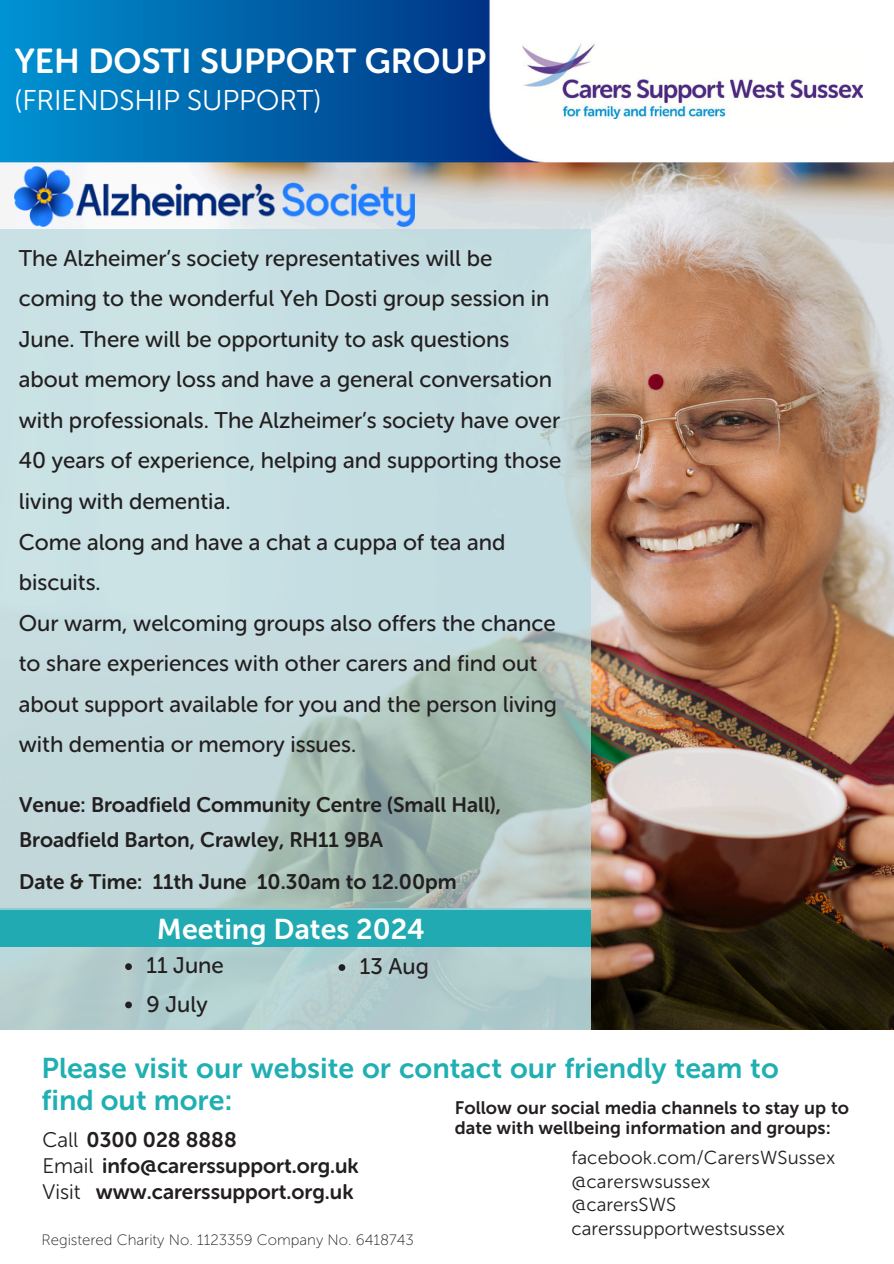
<style>
.page{position:relative;width:894px;height:1264px;background:#fff}
.page>*{position:absolute;margin:0;border:0;box-sizing:border-box;transform-origin:0 0}
.t1{font:34.5px "Museo Sans Rounded 700";color:#fff}
.t2{font:28.5px/31.5px "Museo Sans 700";color:#20afb2}
.t3{font:28.5px "Museo Sans Rounded 300";color:#fff}
.t4{font:28.5px "Museo Sans 700";color:#fff}
.t5{font:22.5px/40.5px "Museo Sans Rounded 500";color:#231f20}
.t6{font:21px/34.8px "Museo Sans Rounded 700";color:#231f20}
.t7{font:21px "Museo Sans Rounded 300";color:#231f20}
.t8{font:18.75px/23.4px "Museo Sans 300";letter-spacing:.005em;color:#231f20}
.t9{font:18px/20.2px "Museo Sans 700";color:#231f20}
.t10{font:15px "Museo Sans 100";color:#231f20}
.s1{font-family:"Museo Sans Rounded 300"}
</style>
<div class="page">
<img style="left:2px;top:179px;width:891px;height:851px">
<img style="left:0;top:0;width:893px;height:179px">
<img style="left:522px;top:43px;width:339px;height:75px">
<div style="left:0;top:946px;width:590px;height:87px;background:#b3cdcd"></div>
<div style="left:0;top:908px;width:590px;height:38px;background:#21aab1"></div>
<svg style="left:0;top:229px;width:590px;height:680px;fill:#c4dce0"></svg>
<img style="left:15px;top:167px;width:399px;height:59px">
<div style="left:0;top:1030px;width:893px;height:233px;background:#fff"></div>
<svg style="left:125px;top:963px;width:7px;height:7px"></svg>
<svg style="left:125px;top:1001px;width:7px;height:7px"></svg>
<svg style="left:338px;top:964px;width:7px;height:6px"></svg>
<p class="t1" style="left:15px;top:41px;width:473px">YEH DOSTI SUPPORT GROUP</p>
<h3 class="t3" style="left:15px;top:83px;width:307px">(FRIENDSHIP SUPPORT)</h3>
<p class="t5" style="left:19px;top:238px;width:544px">The Alzheimer’s society representatives will be coming to the wonderful Yeh Dosti group session in June. There will be opportunity to ask questions about memory loss and have a general conversation with professionals. The Alzheimer’s society have over 40 years of experience, helping and supporting those living with dementia.<br>Come along and have a chat a cuppa of tea and biscuits.<br>Our warm, welcoming groups also offers the chance to share experiences with other carers and find out about support available for you and the person living with dementia or memory issues.</p>
<h6 class="t6" style="left:19px;top:787px;width:483px">Venue: Broadfield Community Centre (Small Hall),<br>Broadfield Barton, Crawley, RH11 9BA</h6>
<h6 class="t6" style="left:19px;top:864px;width:439px">Date &amp; Time: 11th June 10.30am to 12.00pm</h6>
<h4 class="t4" style="left:157px;top:911px;width:269px">Meeting Dates 2024</h4>
<p class="t5" style="left:146px;top:945px;width:79px">11 June</p>
<p class="t5" style="left:146px;top:983px;width:63px">9 July</p>
<p class="t5" style="left:360px;top:946px;width:71px">13 Aug</p>
<p class="t2" style="left:41px;top:1052px;width:738px">Please visit our website or contact our friendly team to find out more:</p>
<h4 class="t9" style="left:455px;top:1097px;width:395px">Follow our social media channels to stay up to date with wellbeing information and groups:</h4>
<h3 class="t8" style="left:571px;top:1146px;width:265px">facebook.com/CarersWSussex @carerswsussex</h3>
<p class="t8" style="left:571px;top:1192px;width:215px">@carersSWS carerssupportwestsussex</p>
<p class="t6" style="left:43px;top:1122px;width:196px"><span class="s1">Call</span> 0300 028 8888</p>
<p class="t6" style="left:43px;top:1148px;width:318px"><span class="s1">Email</span> info@carerssupport.org.uk</p>
<p class="t6" style="left:96px;top:1174px;width:259px">www.carerssupport.org.uk</p>
<h5 class="t7" style="left:43px;top:1178px;width:39px">Visit</h5>
<h5 class="t10" style="left:41px;top:1231px;width:374px">Registered Charity No. 1123359 Company No. 6418743</h5>
</div>
